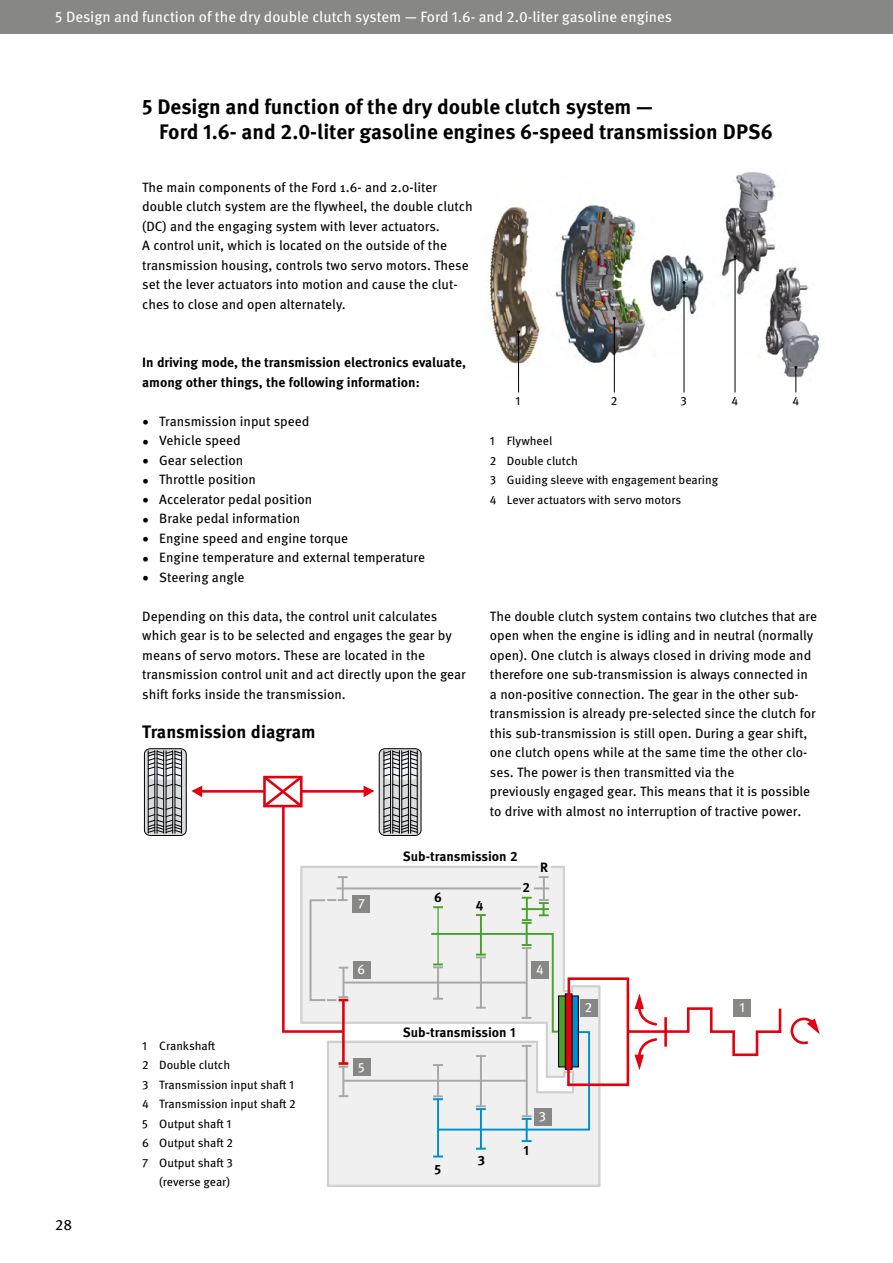
<style>
.page{position:relative;width:893px;height:1263px;background:#fff}
.page>*{position:absolute;margin:0;border:0;box-sizing:border-box;transform-origin:0 0}
.t1{font:700 21px/25.2px "Meta OT";color:#000}
.t2{font:700 18px "Meta OT";letter-spacing:-.005em;color:#000}
.t3{font:15px "Meta OT";color:#fff}
.t4{font:15px "Meta OT";color:#000}
.t5{font:13.5px/19.5px "Meta OT";color:#000}
.t6{font:700 13.5px/19.5px "Meta OT";color:#000}
.t7{font:13.5px "Meta OT";color:#fff}
.t8{font:12px/19.5px "Meta OT";color:#000}
</style>
<div class="page">
<div style="left:0;top:0;width:893px;height:34px;background:#878786"></div>
<img style="left:488px;top:172px;width:332px;height:209px">
<hr style="left:518px;top:332px;width:1px;height:60px;background:#000">
<hr style="left:614px;top:318px;width:1px;height:74px;background:#000">
<hr style="left:684px;top:283px;width:1px;height:109px;background:#000">
<svg style="left:327px;top:1078px;width:274px;height:109px"></svg>
<svg style="left:327px;top:865px;width:238px;height:213px"></svg>
<svg style="left:339px;top:1095px;width:9px;height:2px"></svg>
<hr style="left:343px;top:981px;width:184px;height:2px;background:#a7a7a8">
<hr style="left:342px;top:1066px;width:2px;height:30px;background:#a7a7a8">
<hr style="left:343px;top:1080px;width:183px;height:2px;background:#a7a7a8">
<hr style="left:526px;top:1119px;width:2px;height:22px;background:#008ecf">
<svg style="left:522px;top:1140px;width:10px;height:2px"></svg>
<hr style="left:480px;top:1109px;width:2px;height:39px;background:#008ecf">
<svg style="left:476px;top:1148px;width:10px;height:2px"></svg>
<hr style="left:437px;top:1099px;width:2px;height:57px;background:#008ecf">
<svg style="left:433px;top:1155px;width:10px;height:2px"></svg>
<hr style="left:526px;top:923px;width:2px;height:22px;background:#4aa22d">
<svg style="left:522px;top:919px;width:10px;height:5px"></svg>
<hr style="left:526px;top:898px;width:2px;height:22px;background:#4aa22d">
<svg style="left:522px;top:897px;width:10px;height:2px"></svg>
<hr style="left:480px;top:915px;width:2px;height:40px;background:#4aa22d">
<svg style="left:476px;top:914px;width:10px;height:2px"></svg>
<hr style="left:437px;top:907px;width:2px;height:58px;background:#4aa22d">
<svg style="left:433px;top:906px;width:10px;height:2px"></svg>
<svg style="left:790px;top:1017px;width:30px;height:28px"></svg>
<hr style="left:522px;top:908px;width:27px;height:2px;background:#4aa22d">
<svg style="left:539px;top:899px;width:10px;height:17px"></svg>
<hr style="left:543px;top:877px;width:2px;height:23px;background:#a7a7a8">
<svg style="left:539px;top:876px;width:10px;height:2px"></svg>
<hr style="left:337px;top:887px;width:212px;height:2px;background:#a7a7a8">
<hr style="left:342px;top:1000px;width:3px;height:63px;background:#e3000f">
<svg style="left:339px;top:1062px;width:9px;height:6px"></svg>
<svg style="left:379px;top:749px;width:42px;height:86px"></svg>
<div style="left:379px;top:748px;width:42px;height:88px;border:1px solid #000;border-radius:6px"></div>
<svg style="left:384px;top:754px;width:33px;height:26px"></svg>
<hr style="left:383px;top:751px;width:1px;height:82px;background:#000">
<hr style="left:390px;top:751px;width:1px;height:82px;background:#000">
<hr style="left:399px;top:751px;width:1px;height:82px;background:#000">
<hr style="left:392px;top:751px;width:1px;height:82px;background:#000">
<hr style="left:417px;top:751px;width:1px;height:82px;background:#000">
<hr style="left:410px;top:751px;width:1px;height:82px;background:#000">
<hr style="left:401px;top:751px;width:1px;height:82px;background:#000">
<hr style="left:408px;top:751px;width:1px;height:82px;background:#000">
<svg style="left:383px;top:806px;width:35px;height:27px"></svg>
<svg style="left:383px;top:796px;width:35px;height:4px"></svg>
<svg style="left:383px;top:783px;width:35px;height:4px"></svg>
<svg style="left:383px;top:750px;width:35px;height:27px"></svg>
<svg style="left:144px;top:749px;width:42px;height:86px"></svg>
<div style="left:144px;top:748px;width:43px;height:88px;border:1px solid #000;border-radius:6px"></div>
<svg style="left:148px;top:754px;width:34px;height:26px"></svg>
<hr style="left:181px;top:751px;width:1px;height:82px;background:#000">
<hr style="left:174px;top:751px;width:1px;height:82px;background:#000">
<hr style="left:166px;top:751px;width:1px;height:82px;background:#000">
<hr style="left:172px;top:751px;width:1px;height:82px;background:#000">
<hr style="left:148px;top:751px;width:1px;height:82px;background:#000">
<hr style="left:154px;top:751px;width:1px;height:82px;background:#000">
<hr style="left:163px;top:751px;width:1px;height:82px;background:#000">
<hr style="left:157px;top:751px;width:1px;height:82px;background:#000">
<svg style="left:147px;top:806px;width:36px;height:27px"></svg>
<svg style="left:147px;top:796px;width:36px;height:4px"></svg>
<svg style="left:147px;top:783px;width:36px;height:4px"></svg>
<svg style="left:147px;top:750px;width:36px;height:27px"></svg>
<hr style="left:301px;top:790px;width:66px;height:3px;background:#e3000f">
<svg style="left:362px;top:785px;width:13px;height:13px"></svg>
<hr style="left:199px;top:790px;width:65px;height:3px;background:#e3000f">
<svg style="left:191px;top:786px;width:12px;height:11px"></svg>
<svg style="left:261px;top:775px;width:87px;height:258px"></svg>
<svg style="left:429px;top:932px;width:353px;height:199px"></svg>
<div style="left:353px;top:895px;width:17px;height:17px;background:#878786"></div>
<div style="left:532px;top:961px;width:17px;height:17px;background:#878786"></div>
<div style="left:353px;top:961px;width:17px;height:17px;background:#878786"></div>
<div style="left:580px;top:999px;width:17px;height:17px;background:#878786"></div>
<div style="left:734px;top:999px;width:17px;height:17px;background:#878786"></div>
<div style="left:353px;top:1059px;width:17px;height:17px;background:#878786"></div>
<div style="left:534px;top:1108px;width:17px;height:17px;background:#878786"></div>
<hr style="left:521px;top:886px;width:13px;height:4px;background:#f0f0f0">
<div style="left:538px;top:866px;width:12px;height:5px;background:#f0f0f0"></div>
<svg style="left:794px;top:366px;width:3px;height:26px"></svg>
<hr style="left:735px;top:257px;width:1px;height:135px;background:#000">
<p class="t3" style="left:55px;top:8px;width:618px">5 Design and function of the dry double clutch system — Ford 1.6- and 2.0-liter gasoline engines</p>
<h1 class="t1" style="left:159px;top:94px;width:615px;text-indent:-17px">5 Design and function of the dry double clutch system —<br>Ford 1.6- and 2.0-liter gasoline engines 6-speed transmission DPS6</h1>
<p class="t5" style="left:142px;top:178px;width:332px">The main components of the Ford 1.6- and 2.0-liter double clutch system are the flywheel, the double clutch (DC) and the engaging system with lever actuators.<br>A control unit, which is located on the outside of the transmission housing, controls two servo motors. These set the lever actuators into motion and cause the clut&shy;ches to close and open alternately.</p>
<p class="t6" style="left:142px;top:353px;width:325px">In driving mode, the transmission electronics evaluate, among other things, the following information:</p>
<p class="t5" style="left:142px;top:411px;width:169px">• Transmission input speed</p>
<p class="t5" style="left:142px;top:431px;width:100px">• Vehicle speed</p>
<p class="t5" style="left:142px;top:451px;width:103px">• Gear selection</p>
<p class="t5" style="left:142px;top:470px;width:115px">• Throttle position</p>
<p class="t5" style="left:142px;top:490px;width:172px">• Accelerator pedal position</p>
<p class="t5" style="left:142px;top:509px;width:160px">• Brake pedal information</p>
<p class="t5" style="left:142px;top:529px;width:207px">• Engine speed and engine torque</p>
<p class="t5" style="left:142px;top:548px;width:284px">• Engine temperature and external temperature</p>
<p class="t5" style="left:142px;top:568px;width:104px">• Steering angle</p>
<p class="t5" style="left:142px;top:607px;width:325px">Depending on this data, the control unit calculates which gear is to be selected and engages the gear by means of servo motors. These are located in the transmission control unit and act directly upon the gear shift forks inside the transmission.</p>
<p class="t5" style="left:490px;top:607px;width:329px">The double clutch system contains two clutches that are open when the engine is idling and in neutral (normally open). One clutch is always closed in driving mode and therefore one sub-transmission is always connected in a non-positive connection. The gear in the other sub&shy;transmission is already pre-selected since the clutch for this sub-transmission is still open. During a gear shift, one clutch opens while at the same time the other clo&shy;ses. The power is then transmitted via the<br>previously engaged gear. This means that it is possible to drive with almost no interruption of tractive power.</p>
<p class="t8" style="left:515px;top:391px;width:6px">1</p>
<p class="t8" style="left:611px;top:391px;width:8px">2</p>
<p class="t8" style="left:680px;top:391px;width:8px">3</p>
<p class="t8" style="left:732px;top:391px;width:8px">4</p>
<p class="t8" style="left:792px;top:391px;width:8px">4</p>
<p class="t8" style="left:490px;top:432px;width:230px">1 Flywheel<br>2 Double clutch<br>3 Guiding sleeve with engagement bearing<br>4 Lever actuators with servo motors</p>
<h2 class="t2" style="left:142px;top:720px;width:175px">Transmission diagram</h2>
<p class="t7" style="left:358px;top:895px;width:8px">7</p>
<p class="t6" style="left:403px;top:846px;width:116px">Sub-transmission 2</p>
<p class="t6" style="left:434px;top:888px;width:9px">6</p>
<p class="t6" style="left:476px;top:895px;width:9px">4</p>
<p class="t6" style="left:523px;top:877px;width:9px">2</p>
<p class="t6" style="left:540px;top:857px;width:10px">R</p>
<p class="t4" style="left:55px;top:1215px;width:18px">28</p>
<p class="t8" style="left:142px;top:1036px;width:75px">1 Crankshaft</p>
<p class="t8" style="left:142px;top:1056px;width:90px">2 Double clutch</p>
<p class="t8" style="left:142px;top:1075px;width:153px">3 Transmission input shaft 1</p>
<p class="t8" style="left:142px;top:1095px;width:155px">4 Transmission input shaft 2</p>
<p class="t8" style="left:142px;top:1114px;width:91px">5 Output shaft 1</p>
<p class="t8" style="left:142px;top:1134px;width:92px">6 Output shaft 2</p>
<p class="t8" style="left:142px;top:1153px;width:92px">7 Output shaft 3</p>
<p class="t8" style="left:159px;top:1173px;width:72px">(reverse gear)</p>
<p class="t7" style="left:358px;top:961px;width:9px">6</p>
<p class="t7" style="left:536px;top:961px;width:9px">4</p>
<p class="t7" style="left:358px;top:1059px;width:8px">5</p>
<p class="t6" style="left:403px;top:1023px;width:114px">Sub-transmission 1</p>
<p class="t6" style="left:435px;top:1159px;width:8px">5</p>
<p class="t6" style="left:478px;top:1150px;width:9px">3</p>
<p class="t6" style="left:524px;top:1141px;width:7px">1</p>
<p class="t7" style="left:539px;top:1108px;width:9px">3</p>
<p class="t7" style="left:585px;top:999px;width:9px">2</p>
<p class="t7" style="left:739px;top:999px;width:7px">1</p>
</div>
